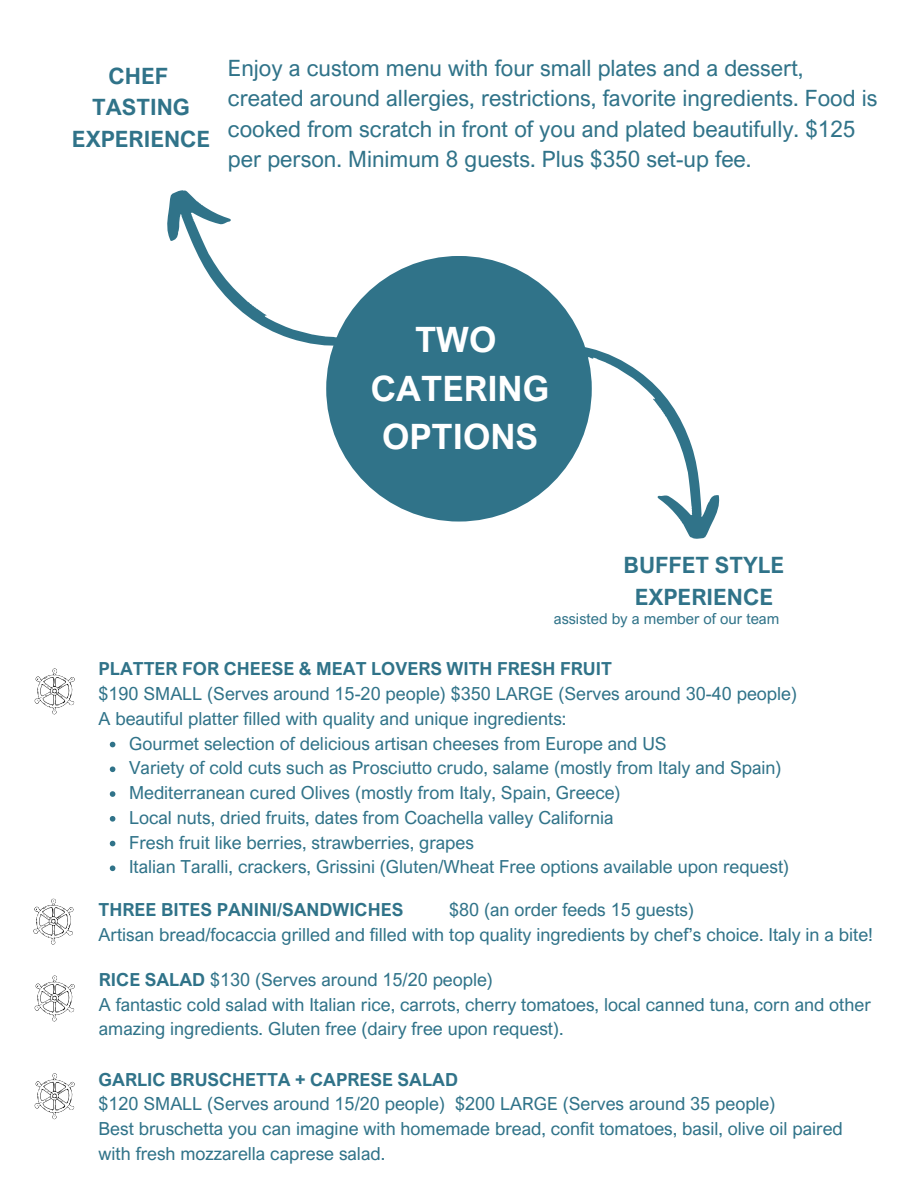
<style>
.page{position:relative;width:918px;height:1188px;background:#fff}
.page>*{position:absolute;margin:0;border:0;box-sizing:border-box;transform-origin:0 0}
.t1{font:700 34.95px/48.3px "Arial Nova";color:#fff;text-align:center}
.t2{font:22.5px/30.3px "Arial Nova";color:#307389}
.t3{font:700 22.5px/31.5px "Arial Nova";color:#307389;text-align:center}
.t4{font:18px/24.8px "Arial Nova";color:#307389}
.t5{font:700 18px "Arial Nova";color:#307389}
.t6{font:15px "Arial Nova";color:#307389}
.s1{font-weight:700}
</style>
<div class="page">
<div style="left:326px;top:256px;width:266px;height:266px;background:#307389;border-radius:50%"></div>
<svg style="left:167px;top:190px;width:202px;height:198px"></svg>
<svg style="left:566px;top:316px;width:154px;height:223px"></svg>
<svg style="left:110px;top:742px;width:5px;height:5px"></svg>
<svg style="left:110px;top:766px;width:5px;height:6px"></svg>
<svg style="left:110px;top:791px;width:5px;height:6px"></svg>
<svg style="left:110px;top:816px;width:5px;height:6px"></svg>
<svg style="left:110px;top:841px;width:5px;height:5px"></svg>
<svg style="left:110px;top:865px;width:5px;height:6px"></svg>
<svg style="left:34px;top:668px;width:41px;height:46px"></svg>
<svg style="left:34px;top:975px;width:41px;height:47px"></svg>
<svg style="left:34px;top:1073px;width:41px;height:46px"></svg>
<svg style="left:33px;top:899px;width:40px;height:46px"></svg>
<p class="t3" style="left:72px;top:60px;width:140px">CHEF<br>TASTING<br>EXPERIENCE</p>
<h2 class="t2" style="left:228px;top:52px;width:651px">Enjoy a custom menu with four small plates and a dessert, created around allergies, restrictions, favorite ingredients. Food is cooked from scratch in front of you and plated beautifully. $125 per person. Minimum 8 guests. Plus $350 set-up fee.</h2>
<h3 class="t1" style="left:371px;top:315px;width:180px">TWO<br>CATERING<br>OPTIONS</h3>
<h1 class="t3" style="left:624px;top:549px;width:162px">BUFFET STYLE<br>EXPERIENCE</h1>
<p class="t6" style="left:554px;top:609px;width:227px">assisted by a member of our team</p>
<p class="t4" style="left:99px;top:656px;width:700px"><span class="s1">PLATTER FOR CHEESE &amp; MEAT LOVERS WITH FRESH FRUIT<br></span>$190 SMALL (Serves around 15-20 people) $350 LARGE (Serves around 30-40 people)<br>A beautiful platter filled with quality and unique ingredients:</p>
<h2 class="t4" style="left:129px;top:730px;width:539px">Gourmet selection of delicious artisan cheeses from Europe and US</h2>
<p class="t4" style="left:129px;top:755px;width:654px">Variety of cold cuts such as Prosciutto crudo, salame (mostly from Italy and Spain)</p>
<p class="t4" style="left:129px;top:780px;width:493px">Mediterranean cured Olives (mostly from Italy, Spain, Greece)</p>
<p class="t4" style="left:129px;top:805px;width:486px">Local nuts, dried fruits, dates from Coachella valley California</p>
<h4 class="t4" style="left:129px;top:829px;width:346px">Fresh fruit like berries, strawberries, grapes</h4>
<p class="t4" style="left:129px;top:854px;width:662px">Italian Taralli, crackers, Grissini (Gluten/Wheat Free options available upon request)</p>
<p class="t4" style="left:99px;top:897px;width:776px;text-indent:351px">$80 (an order feeds 15 guests)<br>Artisan bread/focaccia grilled and filled with top quality ingredients by chef’s choice. Italy in a bite!</p>
<p class="t5" style="left:99px;top:898px;width:306px">THREE BITES PANINI/SANDWICHES</p>
<p class="t4" style="left:99px;top:967px;width:773px"><span class="s1">RICE SALAD</span> $130 (Serves around 15/20 people)<br>A fantastic cold salad with Italian rice, carrots, cherry tomatoes, local canned tuna, corn and other amazing ingredients. Gluten free (dairy free upon request).</p>
<p class="t4" style="left:99px;top:1067px;width:746px"><span class="s1">GARLIC BRUSCHETTA + CAPRESE SALAD<br></span>$120 SMALL (Serves around 15/20 people) $200 LARGE (Serves around 35 people)<br>Best bruschetta you can imagine with homemade bread, confit tomatoes, basil, olive oil paired with fresh mozzarella caprese salad.</p>
</div>
